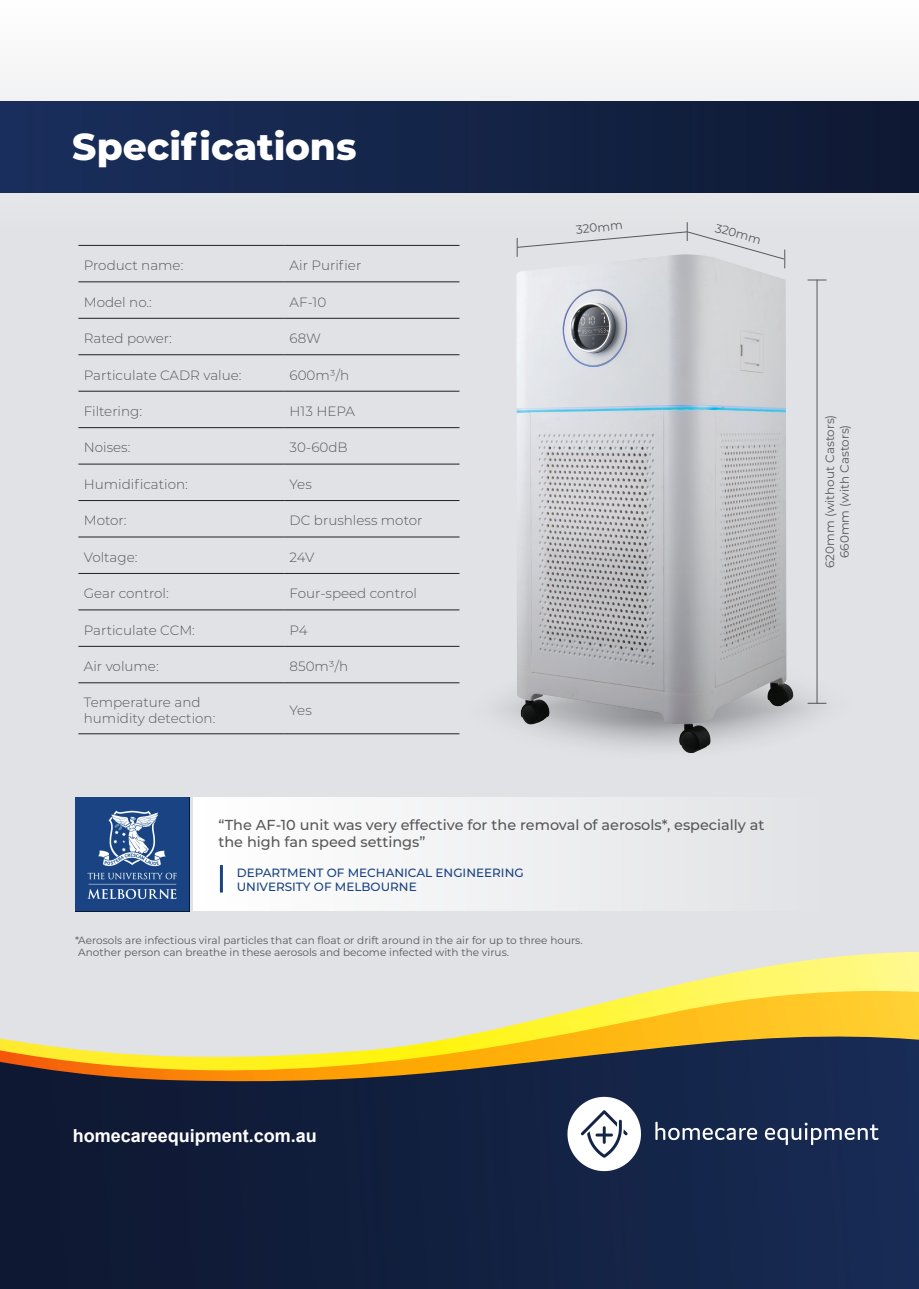
<style>
.page{position:relative;width:919px;height:1289px;background:#fff}
.page>*{position:absolute;margin:0;border:0;box-sizing:border-box;transform-origin:0 0}
.t1{font:800 37.5px "Montserrat";color:#fff}
.t2{font:700 18px "Arial";color:#fff}
.t3{font:500 14.4px/17.4px "Montserrat";color:#58585a}
.t4{font:300 13.5px/16.2px "Montserrat";color:#58585a}
.t5{font:500 12px/14.4px "Montserrat";color:#194382}
.t6{font:12px/14.4px "Montserrat";color:#58585a;text-align:center}
.t7{font:10.5px/12.6px "Montserrat";color:#58585a}
</style>
<div class="page">
<div style="left:0;top:78px;width:918px;height:850px;background:#e1e2e5"></div>
<div style="left:193px;top:797px;width:650px;height:114px;background:linear-gradient(to right,#fff,#e1e1e4)"></div>
<img style="left:75px;top:797px;width:114px;height:114px">
<hr style="left:220px;top:865px;width:3px;height:27px;background:#194382">
<hr style="left:78px;top:245px;width:206px;height:1px;background:#231f20">
<hr style="left:284px;top:245px;width:175px;height:1px;background:#231f20">
<hr style="left:78px;top:281px;width:206px;height:1px;background:#231f20">
<hr style="left:284px;top:281px;width:175px;height:1px;background:#231f20">
<hr style="left:78px;top:318px;width:206px;height:1px;background:#231f20">
<hr style="left:284px;top:318px;width:175px;height:1px;background:#231f20">
<hr style="left:78px;top:354px;width:206px;height:1px;background:#231f20">
<hr style="left:284px;top:354px;width:175px;height:1px;background:#231f20">
<hr style="left:78px;top:391px;width:206px;height:1px;background:#231f20">
<hr style="left:284px;top:391px;width:175px;height:1px;background:#231f20">
<hr style="left:78px;top:427px;width:206px;height:1px;background:#231f20">
<hr style="left:284px;top:427px;width:175px;height:1px;background:#231f20">
<hr style="left:78px;top:463px;width:206px;height:1px;background:#231f20">
<hr style="left:284px;top:463px;width:175px;height:1px;background:#231f20">
<hr style="left:78px;top:500px;width:206px;height:1px;background:#231f20">
<hr style="left:284px;top:500px;width:175px;height:1px;background:#231f20">
<hr style="left:78px;top:536px;width:206px;height:1px;background:#231f20">
<hr style="left:284px;top:536px;width:175px;height:1px;background:#231f20">
<hr style="left:78px;top:573px;width:206px;height:1px;background:#231f20">
<hr style="left:284px;top:573px;width:175px;height:1px;background:#231f20">
<hr style="left:78px;top:609px;width:206px;height:1px;background:#231f20">
<hr style="left:284px;top:609px;width:175px;height:1px;background:#231f20">
<hr style="left:78px;top:646px;width:206px;height:1px;background:#231f20">
<hr style="left:284px;top:646px;width:175px;height:1px;background:#231f20">
<hr style="left:78px;top:682px;width:206px;height:1px;background:#231f20">
<hr style="left:284px;top:682px;width:175px;height:1px;background:#231f20">
<hr style="left:78px;top:733px;width:206px;height:1px;background:#231f20">
<hr style="left:284px;top:733px;width:175px;height:1px;background:#231f20">
<div style="left:0;top:101px;width:918px;height:92px;background:linear-gradient(to right,#192f5c,#0f1932)"></div>
<svg style="left:0;top:1086px;width:918px;height:202px;background:#111f3f"></svg>
<svg style="left:0;top:928px;width:918px;height:158px;background:#cac19b"></svg>
<svg style="left:807px;top:279px;width:19px;height:1px"></svg>
<div style="left:516px;top:222px;width:269px;height:32px;background:#e1e2e5"></div>
<hr style="left:816px;top:279px;width:1px;height:424px;background:#58585a">
<div style="left:471px;top:647px;width:395px;height:114px;background:#e1e2e5;border-radius:50%"></div>
<div style="left:452px;top:652px;width:395px;height:113px;background:#dfe0e3;border-radius:50%"></div>
<img style="left:516px;top:254px;width:277px;height:499px">
<img style="left:566px;top:1095px;width:314px;height:77px">
<h1 class="t1" style="left:72px;top:119px;width:286px">Specifications</h1>
<p class="t4" style="left:84px;top:257px;width:101px">Product name:</p>
<p class="t4" style="left:289px;top:257px;width:73px">Air Purifier</p>
<p class="t4" style="left:84px;top:293px;width:70px">Model no.:</p>
<p class="t4" style="left:289px;top:293px;width:38px">AF-10</p>
<p class="t4" style="left:84px;top:330px;width:90px">Rated power:</p>
<p class="t4" style="left:289px;top:330px;width:33px">68W</p>
<p class="t4" style="left:84px;top:366px;width:159px">Particulate CADR value:</p>
<p class="t4" style="left:289px;top:366px;width:61px">600m³/h</p>
<p class="t4" style="left:84px;top:402px;width:60px">Filtering:</p>
<p class="t4" style="left:289px;top:402px;width:67px">H13 HEPA</p>
<p class="t4" style="left:84px;top:439px;width:48px">Noises:</p>
<p class="t4" style="left:289px;top:439px;width:60px">30-60dB</p>
<p class="t4" style="left:84px;top:475px;width:105px">Humidification:</p>
<p class="t4" style="left:289px;top:475px;width:24px">Yes</p>
<p class="t4" style="left:84px;top:512px;width:44px">Motor:</p>
<p class="t4" style="left:289px;top:512px;width:134px">DC brushless motor</p>
<p class="t4" style="left:84px;top:548px;width:55px">Voltage:</p>
<p class="t4" style="left:289px;top:548px;width:26px">24V</p>
<p class="t4" style="left:84px;top:585px;width:86px">Gear control:</p>
<p class="t4" style="left:289px;top:585px;width:129px">Four-speed control</p>
<p class="t4" style="left:84px;top:621px;width:113px">Particulate CCM:</p>
<p class="t4" style="left:289px;top:621px;width:20px">P4</p>
<p class="t4" style="left:84px;top:658px;width:76px">Air volume:</p>
<p class="t4" style="left:289px;top:658px;width:60px">850m³/h</p>
<p class="t4" style="left:84px;top:693px;width:133px">Temperature and humidity detection:</p>
<p class="t4" style="left:289px;top:701px;width:24px">Yes</p>
<p class="t6" style="left:575px;top:222px;width:48px;rotate:-6deg">320mm</p>
<p class="t6" style="left:717px;top:220px;width:48px;rotate:15deg">320mm</p>
<p class="t3" style="left:218px;top:815px;width:547px">“The AF-10 unit was very effective for the removal of aerosols*, especially at the high fan speed settings”</p>
<p class="t5" style="left:237px;top:864px;width:288px">DEPARTMENT OF MECHANICAL ENGINEERING<br>UNIVERSITY OF MELBOURNE</p>
<p class="t7" style="left:75px;top:933px;width:509px">*Aerosols are infectious viral particles that can float or drift around in the air for up to three hours.<br>Another person can breathe in these aerosols and become infected with the virus.</p>
<p class="t6" style="left:822px;top:568px;width:155px;rotate:-90deg">620mm (without Castors)<br>660mm (with Castors)</p>
<h2 class="t2" style="left:73px;top:1123px;width:246px">homecareequipment.com.au</h2>
</div>
